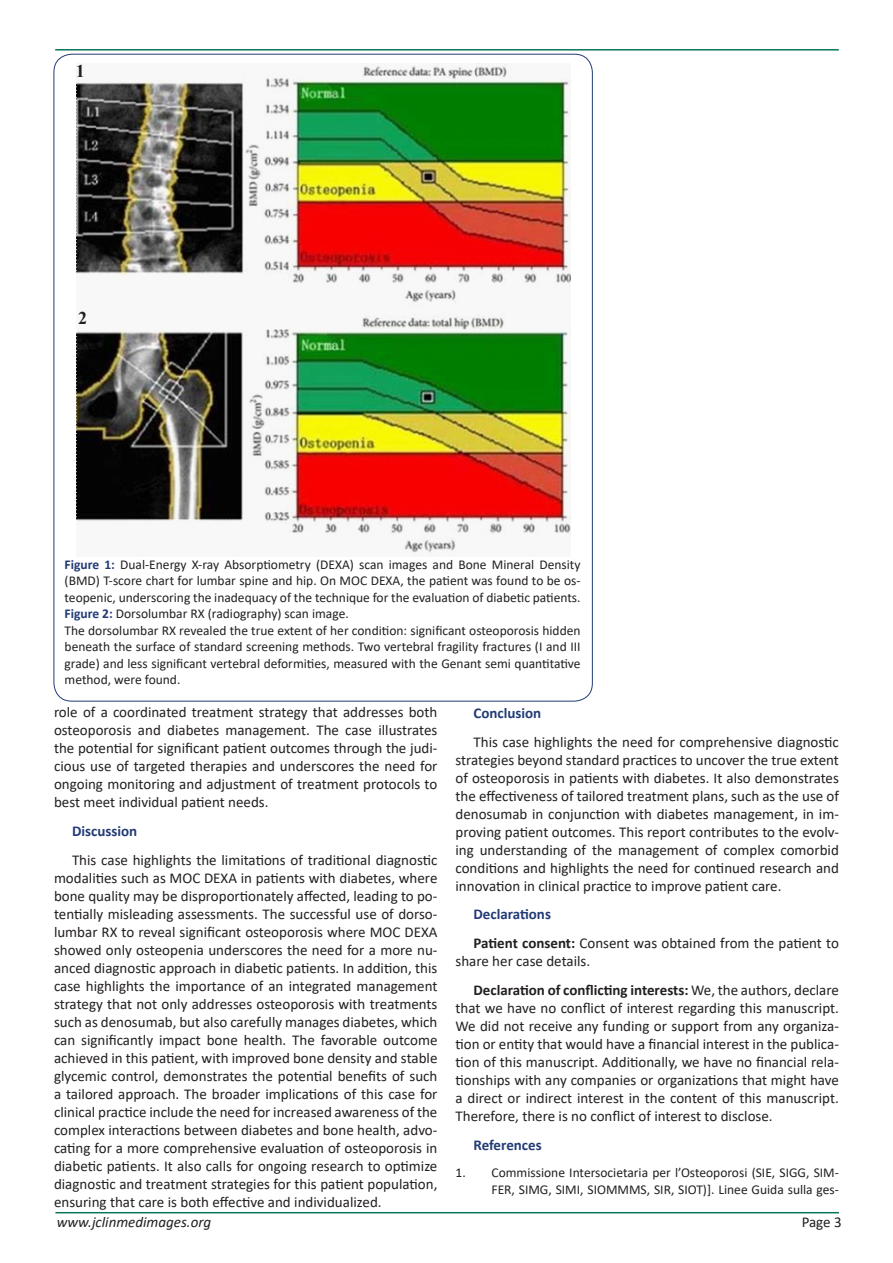
<style>
.page{position:relative;width:893px;height:1263px;background:#fff}
.page>*{position:absolute;margin:0;border:0;box-sizing:border-box;transform-origin:0 0}
.t1{font:700 18px "Times New Roman";color:#231f20}
.Normal__Web{font:15px/18px "Calibri";color:#231f20;text-align:justify}
.Normal__Web-2{font:700 15px "Calibri";color:#223b76}
.t2{font:italic 15px "Calibri";color:#231f20}
.t3{font:13.5px/16.5px "Calibri";color:#231f20;text-align:justify}
.s1{font-weight:700;color:#223b76}
.s2{font-weight:700}
</style>
<div class="page">
<hr style="left:55px;top:1212px;width:784px;height:1px;background:#0a755b">
<hr style="left:55px;top:49px;width:784px;height:2px;background:#0a755b">
<img style="left:77px;top:64px;width:494px;height:492px">
<p class="t1" style="left:76px;top:58px;width:10px">1</p>
<p class="t1" style="left:78px;top:305px;width:10px">2</p>
<p class="t3" style="left:65px;top:555px;width:518px"><span class="s1">Figure 1:</span> Dual-Energy X-ray Absorptiometry (DEXA) scan images and Bone Mineral Density (BMD) T-score chart for lumbar spine and hip. On MOC DEXA, the patient was found to be os&shy;teopenic, underscoring the inadequacy of the technique for the evaluation of diabetic patients.</p>
<p class="t3" style="left:65px;top:605px;width:286px"><span class="s1">Figure 2:</span> Dorsolumbar RX (radiography) scan image.</p>
<p class="t3" style="left:65px;top:621px;width:517px">The dorsolumbar RX revealed the true extent of her condition: significant osteoporosis hidden beneath the surface of standard screening methods. Two vertebral fragility fractures (I and III grade) and less significant vertebral deformities, measured with the Genant semi quantitative method, were found.</p>
<p class="Normal__Web" style="left:54px;top:703px;width:385px">role of a coordinated treatment strategy that addresses both osteoporosis and diabetes management. The case illustrates the potential for significant patient outcomes through the judi&shy;cious use of targeted therapies and underscores the need for ongoing monitoring and adjustment of treatment protocols to best meet individual patient needs.</p>
<p class="Normal__Web-2" style="left:72px;top:820px;width:67px">Discussion</p>
<p class="Normal__Web" style="left:54px;top:850px;width:385px;text-indent:18px">This case highlights the limitations of traditional diagnostic modalities such as MOC DEXA in patients with diabetes, where bone quality may be disproportionately affected, leading to po&shy;tentially misleading assessments. The successful use of dorso&shy;lumbar RX to reveal significant osteoporosis where MOC DEXA showed only osteopenia underscores the need for a more nu&shy;anced diagnostic approach in diabetic patients. In addition, this case highlights the importance of an integrated management strategy that not only addresses osteoporosis with treatments such as denosumab, but also carefully manages diabetes, which can significantly impact bone health. The favorable outcome achieved in this patient, with improved bone density and stable glycemic control, demonstrates the potential benefits of such a tailored approach. The broader implications of this case for clinical practice include the need for increased awareness of the complex interactions between diabetes and bone health, advo&shy;cating for a more comprehensive evaluation of osteoporosis in diabetic patients. It also calls for ongoing research to optimize diagnostic and treatment strategies for this patient population, ensuring that care is both effective and individualized.</p>
<p class="Normal__Web-2" style="left:473px;top:702px;width:69px">Conclusion</p>
<p class="Normal__Web" style="left:455px;top:732px;width:385px;text-indent:18px">This case highlights the need for comprehensive diagnostic strategies beyond standard practices to uncover the true extent of osteoporosis in patients with diabetes. It also demonstrates the effectiveness of tailored treatment plans, such as the use of denosumab in conjunction with diabetes management, in im&shy;proving patient outcomes. This report contributes to the evolv&shy;ing understanding of the management of complex comorbid conditions and highlights the need for continued research and innovation in clinical practice to improve patient care.</p>
<p class="Normal__Web-2" style="left:473px;top:904px;width:79px">Declarations</p>
<p class="Normal__Web" style="left:455px;top:934px;width:385px;text-indent:18px"><span class="s2">Patient consent:</span> Consent was obtained from the patient to share her case details.</p>
<p class="Normal__Web" style="left:455px;top:981px;width:385px;text-indent:18px"><span class="s2">Declaration of conflicting interests:</span> We, the authors, declare that we have no conflict of interest regarding this manuscript.<br>We did not receive any funding or support from any organiza&shy;tion or entity that would have a financial interest in the publica&shy;tion of this manuscript. Additionally, we have no financial rela&shy;tionships with any companies or organizations that might have a direct or indirect interest in the content of this manuscript.<br>Therefore, there is no conflict of interest to disclose.</p>
<p class="Normal__Web-2" style="left:473px;top:1134px;width:70px">References</p>
<p class="t3" style="left:455px;top:1164px;width:385px;text-align:right">1. Commissione Intersocietaria per l’Osteoporosi (SIE, SIGG, SIM-<br>FER, SIMG, SIMI, SIOMMMS, SIR, SIOT)]. Linee Guida sulla ges-</p>
<p class="t2" style="left:57px;top:1211px;width:156px">www.jclinmedimages.org</p>
<p class="Normal__Web" style="left:802px;top:1212px;width:42px">Page 3</p>
</div>
